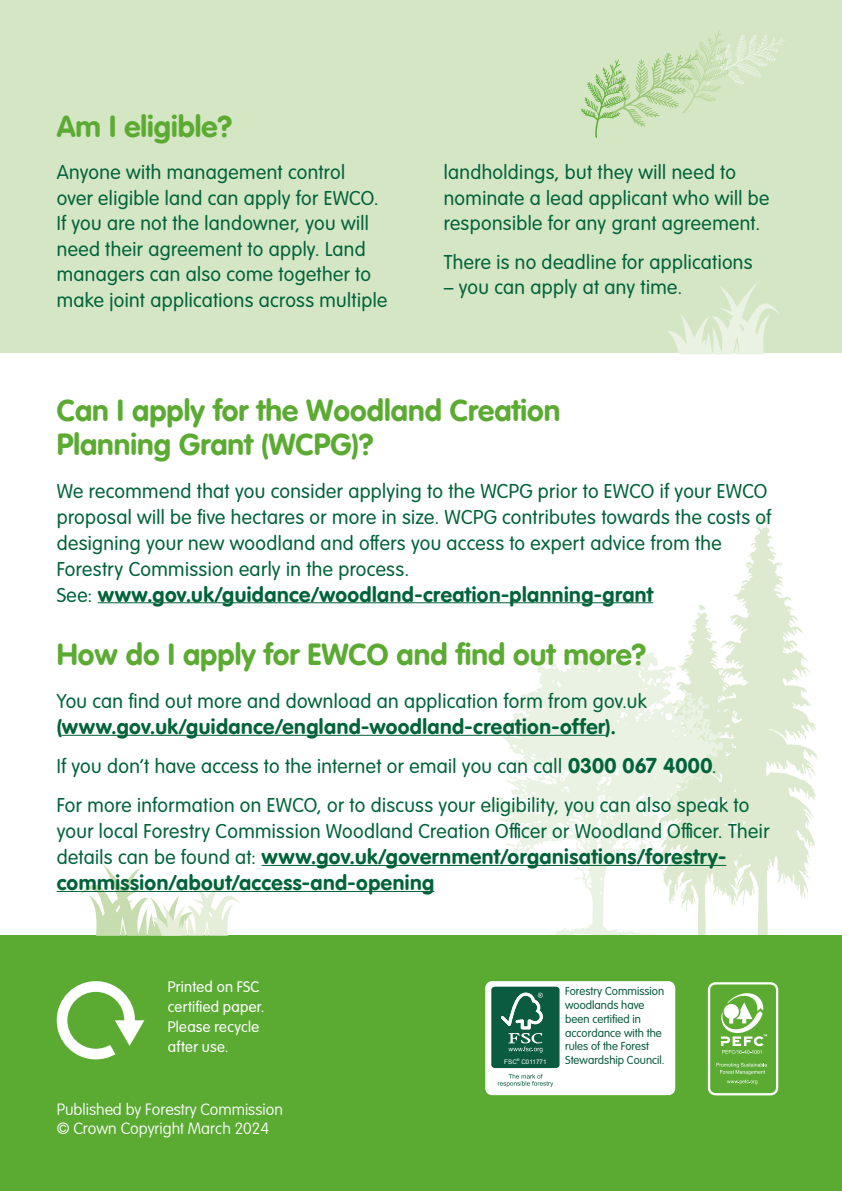
<style>
.page{position:relative;width:842px;height:1191px;background:#fff}
.page>*{position:absolute;margin:0;border:0;box-sizing:border-box;transform-origin:0 0}
.Subhead_copy{font:30px/34px "VAG Rounded Bold";color:#5bab33}
.Bodytext{font:300 21px/26px "VAG Rundschrift D";letter-spacing:.02em;color:#00633a}
.t1{font:100 16px "VAG Rounded";color:#fff}
.Bodytext-2{font:300 16px/20px "VAG Rundschrift D";letter-spacing:.02em;color:#fff}
.t2{font:300 11.4px/13.6px "VAG Rounded";color:#0a5b40}
.t3{font:6.4px "Arial";color:#fff}
.s1{font-family:"VAG Rounded Bold";font-weight:400}
</style>
<div class="page">
<div style="left:0;top:0;width:842px;height:352px;background:#d5e6c4"></div>
<svg style="left:667px;top:282px;width:113px;height:72px"></svg>
<svg style="left:581px;top:30px;width:204px;height:108px"></svg>
<svg style="left:688px;top:517px;width:130px;height:418px"></svg>
<svg style="left:484px;top:652px;width:239px;height:283px"></svg>
<div style="left:0;top:935px;width:842px;height:256px;background:#5bab33"></div>
<svg style="left:57px;top:981px;width:87px;height:78px"></svg>
<div style="left:485px;top:981px;width:190px;height:114px;background:#fff;border-radius:7px"></div>
<svg style="left:491px;top:986px;width:68px;height:82px;background:#276e56"></svg>
<svg style="left:498px;top:1074px;width:55px;height:13px"></svg>
<div style="left:708px;top:982px;width:70px;height:113px;border:2px solid #fff;border-radius:6px"></div>
<svg style="left:720px;top:993px;width:47px;height:60px"></svg>
<svg style="left:716px;top:1062px;width:51px;height:22px"></svg>
<svg style="left:79px;top:863px;width:162px;height:72px"></svg>
<hr style="left:98px;top:602px;width:555px;height:1px;background:#00633a">
<hr style="left:62px;top:735px;width:543px;height:1px;background:#00633a">
<hr style="left:262px;top:865px;width:464px;height:1px;background:#00633a">
<hr style="left:57px;top:891px;width:377px;height:1px;background:#00633a">
<p class="Subhead_copy" style="left:57px;top:109px;width:177px">Am I eligible?</p>
<p class="Bodytext" style="left:57px;top:160px;width:332px">Anyone with management control<br>over eligible land can apply for EWCO.<br>If you are not the landowner, you will need their agreement to apply. Land managers can also come together to make joint applications across multiple</p>
<p class="Bodytext" style="left:444px;top:160px;width:327px">landholdings, but they will need to nominate a lead applicant who will be responsible for any grant agreement.</p>
<p class="Bodytext" style="left:444px;top:249px;width:310px">There is no deadline for applications</p>
<p class="Bodytext" style="left:444px;top:275px;width:240px">– you can apply at any time.</p>
<p class="Subhead_copy" style="left:57px;top:393px;width:505px">Can I apply for the Woodland Creation<br>Planning Grant (WCPG)?</p>
<p class="Bodytext" style="left:57px;top:478px;width:716px">We recommend that you consider applying to the WCPG prior to EWCO if your EWCO proposal will be five hectares or more in size. WCPG contributes towards the costs of designing your new woodland and offers you access to expert advice from the Forestry Commission early in the process.<br>See: <span class="s1">www.gov.uk/guidance/woodland-creation-planning-grant</span></p>
<p class="Subhead_copy" style="left:57px;top:637px;width:591px">How do I apply for EWCO and find out more?</p>
<p class="Bodytext" style="left:57px;top:689px;width:592px">You can find out more and download an application form from gov.uk <span class="s1">(www.gov.uk/guidance/england-woodland-creation-offer).</span></p>
<p class="Bodytext" style="left:57px;top:754px;width:661px">If you don’t have access to the internet or email you can call <span class="s1">0300 067 4000</span>.</p>
<p class="Bodytext" style="left:57px;top:793px;width:714px">For more information on EWCO, or to discuss your eligibility, you can also speak to your local Forestry Commission Woodland Creation Officer or Woodland Officer. Their details can be found at: <span class="s1">www.gov.uk/government/organisations/forestry&shy;commission/about/access-and-opening</span></p>
<p class="Bodytext-2" style="left:168px;top:977px;width:98px">Printed on FSC certified paper.<br>Please recycle after use.</p>
<p class="t1" style="left:57px;top:1100px;width:228px">Published by Forestry Commission</p>
<p class="t1" style="left:57px;top:1119px;width:214px">© Crown Copyright March 2024</p>
<p class="t3" style="left:504px;top:1057px;width:44px">FSC<sup>®</sup> C011771</p>
<p class="t2" style="left:565px;top:984px;width:101px">Forestry Commission woodlands have been certified in accordance with the rules of the Forest<br>Stewardship Council.</p>
</div>
